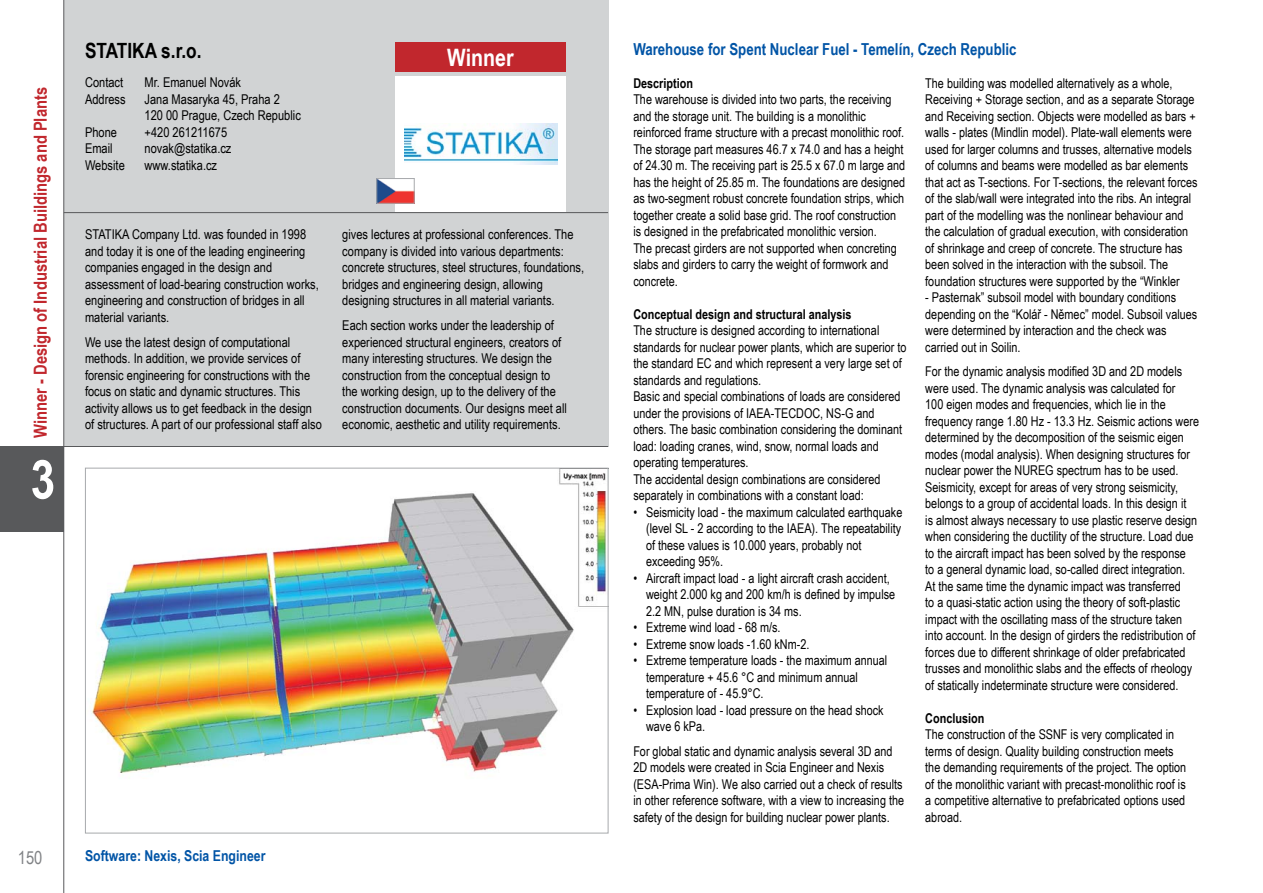
<style>
.page{position:relative;width:1263px;height:893px;background:#fff}
.page>*{position:absolute;margin:0;border:0;box-sizing:border-box;transform-origin:0 0}
.t1{font:700 54px "Arial Narrow";color:#fff}
.t2{font:700 24px "Arial Narrow";color:#fff}
.Company_Name{font:700 21px "Arial Narrow";color:#000}
.t3{font:700 18px "Arial Narrow";color:#c1272d}
.t4{font:18px "Arial Narrow";color:#808285}
.Project_Title{font:700 16.5px "Arial Narrow";color:#0054a6}
.Software_Used{font:700 15px "Arial Narrow";color:#0054a6}
.Project_Text_White{font:13.5px/16.5px "Arial Narrow";color:#000}
.Project_Text{font:13.5px/16.5px "Arial Narrow";color:#000}
.Company_Description{font:13.5px/16.5px "Arial Narrow";color:#000}
.Project_Text_Indent{font:13.5px/16.5px "Arial Narrow";color:#000}
.Company_Contact{font:13.5px "Arial Narrow";color:#000}
.Project_Title_Text{font:700 13.5px "Arial Narrow";color:#000}
</style>
<div class="page">
<div style="left:64px;top:0;width:544px;height:446px;background:#d1d3d4"></div>
<hr style="left:63px;top:0;width:1px;height:893px;background:#58595b">
<hr style="left:64px;top:212px;width:544px;height:1px;background:#58595b">
<hr style="left:64px;top:446px;width:544px;height:1px;background:#58595b">
<div style="left:0;top:446px;width:64px;height:85px;background:#58595b"></div>
<img style="left:91px;top:470px;width:515px;height:303px">
<svg style="left:395px;top:77px;width:171px;height:135px"></svg>
<img style="left:404px;top:123px;width:153px;height:42px">
<img style="left:378px;top:180px;width:35px;height:22px">
<div style="left:376px;top:178px;width:39px;height:26px;border:1px solid #a7a9ac"></div>
<div style="left:395px;top:43px;width:171px;height:29px;background:#c1272d"></div>
<p class="t3" style="left:27px;top:438px;width:352px;rotate:-90deg">Winner - Design of Industrial Buildings and Plants</p>
<p class="t1" style="left:31px;top:439px;width:26px">3</p>
<p class="Company_Name" style="left:85px;top:35px;width:118px">STATIKA s.r.o.</p>
<p class="Company_Contact" style="left:85px;top:72px;width:40px">Contact</p>
<p class="Company_Contact" style="left:145px;top:72px;width:98px">Mr. Emanuel Novák</p>
<p class="Company_Contact" style="left:85px;top:89px;width:42px">Address</p>
<p class="Company_Contact" style="left:145px;top:89px;width:137px">Jana Masaryka 45, Praha 2</p>
<p class="Company_Contact" style="left:145px;top:105px;width:158px">120 00 Prague, Czech Republic</p>
<p class="Company_Contact" style="left:85px;top:122px;width:34px">Phone</p>
<p class="Company_Contact" style="left:145px;top:122px;width:84px">+420 261211675</p>
<p class="Company_Contact" style="left:85px;top:138px;width:29px">Email</p>
<p class="Company_Contact" style="left:145px;top:138px;width:88px">novak@statika.cz</p>
<p class="Company_Contact" style="left:85px;top:155px;width:41px">Website</p>
<p class="Company_Contact" style="left:145px;top:155px;width:74px">www.statika.cz</p>
<p class="t2" style="left:447px;top:40px;width:68px">Winner</p>
<p class="Company_Description" style="left:85px;top:226px;width:235px">STATIKA Company Ltd. was founded in 1998 and today it is one of the leading engineering companies engaged in the design and assessment of load-bearing construction works, engineering and construction of bridges in all material variants.</p>
<p class="Company_Description" style="left:85px;top:333px;width:238px">We use the latest design of computational methods. In addition, we provide services of forensic engineering for constructions with the focus on static and dynamic structures. This activity allows us to get feedback in the design of structures. A part of our professional staff also</p>
<p class="Company_Description" style="left:342px;top:226px;width:243px">gives lectures at professional conferences. The company is divided into various departments: concrete structures, steel structures, foundations, bridges and engineering design, allowing designing structures in all material variants.</p>
<p class="Company_Description" style="left:342px;top:317px;width:226px">Each section works under the leadership of experienced structural engineers, creators of many interesting structures. We design the construction from the conceptual design to the working design, up to the delivery of the construction documents. Our designs meet all economic, aesthetic and utility requirements.</p>
<h3 class="t4" style="left:18px;top:844px;width:26px">150</h3>
<p class="Software_Used" style="left:85px;top:845px;width:182px">Software: Nexis, Scia Engineer</p>
<p class="Project_Title" style="left:633px;top:36px;width:385px">Warehouse for Spent Nuclear Fuel - Temelín, Czech Republic</p>
<p class="Project_Title_Text" style="left:633px;top:73px;width:61px">Description</p>
<p class="Project_Text" style="left:633px;top:91px;width:273px">The warehouse is divided into two parts, the receiving and the storage unit. The building is a monolithic reinforced frame structure with a precast monolithic roof.<br>The storage part measures 46.7 x 74.0 and has a height of 24.30 m. The receiving part is 25.5 x 67.0 m large and has the height of 25.85 m. The foundations are designed as two-segment robust concrete foundation strips, which together create a solid base grid. The roof construction is designed in the prefabricated monolithic version.<br>The precast girders are not supported when concreting slabs and girders to carry the weight of formwork and concrete.</p>
<p class="Project_Title_Text" style="left:633px;top:304px;width:220px">Conceptual design and structural analysis</p>
<p class="Project_Text" style="left:633px;top:322px;width:275px">The structure is designed according to international standards for nuclear power plants, which are superior to the standard EC and which represent a very large set of standards and regulations.</p>
<p class="Project_Text" style="left:633px;top:387px;width:270px">Basic and special combinations of loads are considered under the provisions of IAEA-TECDOC, NS-G and others. The basic combination considering the dominant load: loading cranes, wind, snow, normal loads and operating temperatures.</p>
<p class="Project_Text" style="left:633px;top:470px;width:249px">The accidental design combinations are considered separately in combinations with a constant load:</p>
<p class="Project_Text_Indent" style="left:646px;top:503px;width:258px;text-indent:-13px">• Seismicity load - the maximum calculated earthquake (level SL - 2 according to the IAEA). The repeatability of these values is 10.000 years, probably not exceeding 95%.</p>
<p class="Project_Text_Indent" style="left:646px;top:569px;width:251px;text-indent:-13px">• Aircraft impact load - a light aircraft crash accident, weight 2.000 kg and 200 km/h is defined by impulse<br>2.2 MN, pulse duration is 34 ms.</p>
<p class="Project_Text_Indent" style="left:633px;top:619px;width:149px">• Extreme wind load - 68 m/s.</p>
<p class="Project_Text_Indent" style="left:633px;top:635px;width:178px">• Extreme snow loads -1.60 kNm-2.</p>
<p class="Project_Text_Indent" style="left:646px;top:652px;width:243px;text-indent:-13px">• Extreme temperature loads - the maximum annual temperature + 45.6 °C and minimum annual temperature of - 45.9°C.</p>
<p class="Project_Text_Indent" style="left:646px;top:701px;width:239px;text-indent:-13px">• Explosion load - load pressure on the head shock wave 6 kPa.</p>
<p class="Project_Text_White" style="left:633px;top:742px;width:272px">For global static and dynamic analysis several 3D and 2D models were created in Scia Engineer and Nexis (ESA-Prima Win). We also carried out a check of results in other reference software, with a view to increasing the safety of the design for building nuclear power plants.</p>
<p class="Project_Text_White" style="left:925px;top:74px;width:274px">The building was modelled alternatively as a whole, Receiving + Storage section, and as a separate Storage and Receiving section. Objects were modelled as bars + walls - plates (Mindlin model). Plate-wall elements were used for larger columns and trusses, alternative models of columns and beams were modelled as bar elements that act as T-sections. For T-sections, the relevant forces of the slab/wall were integrated into the ribs. An integral part of the modelling was the nonlinear behaviour and the calculation of gradual execution, with consideration of shrinkage and creep of concrete. The structure has been solved in the interaction with the subsoil. The foundation structures were supported by the “Winkler</p>
<p class="Project_Text_White" style="left:925px;top:288px;width:273px">- Pasternak” subsoil model with boundary conditions depending on the “Kolář - Němec” model. Subsoil values were determined by interaction and the check was carried out in Soilin.</p>
<p class="Project_Text_White" style="left:925px;top:363px;width:275px">For the dynamic analysis modified 3D and 2D models were used. The dynamic analysis was calculated for<br>100 eigen modes and frequencies, which lie in the frequency range 1.80 Hz - 13.3 Hz. Seismic actions were determined by the decomposition of the seismic eigen modes (modal analysis). When designing structures for nuclear power the NUREG spectrum has to be used.<br>Seismicity, except for areas of very strong seismicity, belongs to a group of accidental loads. In this design it<br>is almost always necessary to use plastic reserve design when considering the ductility of the structure. Load due to the aircraft impact has been solved by the response<br>to a general dynamic load, so-called direct integration.<br>At the same time the dynamic impact was transferred<br>to a quasi-static action using the theory of soft-plastic impact with the oscillating mass of the structure taken into account. In the design of girders the redistribution of forces due to different shrinkage of older prefabricated trusses and monolithic slabs and the effects of rheology of statically indeterminate structure were considered.</p>
<p class="Project_Title_Text" style="left:925px;top:708px;width:61px">Conclusion</p>
<p class="Project_Text" style="left:925px;top:726px;width:262px">The construction of the SSNF is very complicated in terms of design. Quality building construction meets the demanding requirements of the project. The option of the monolithic variant with precast-monolithic roof is a competitive alternative to prefabricated options used abroad.</p>
</div>
